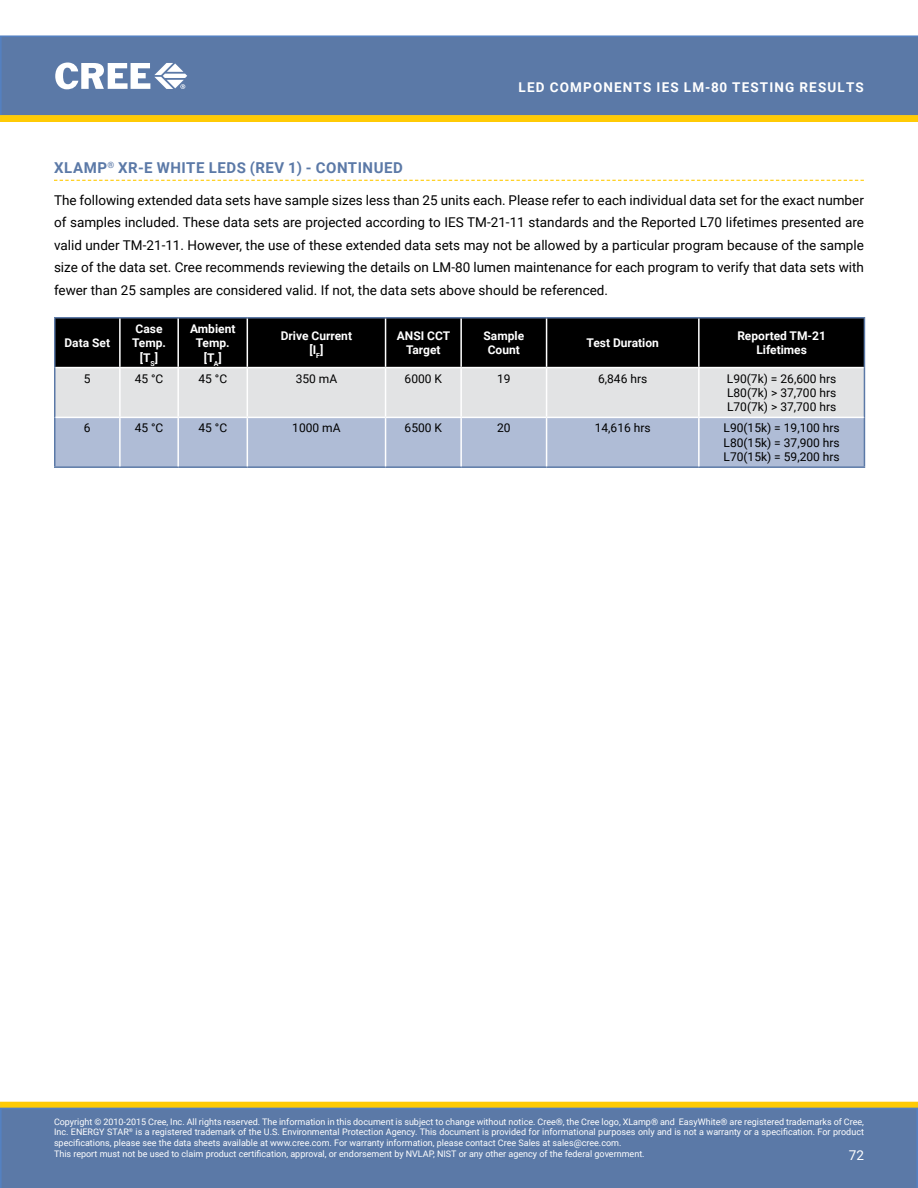
<style>
.page{position:relative;width:918px;height:1188px;background:#fff}
.page>*{position:absolute;margin:0;border:0;box-sizing:border-box;transform-origin:0 0}
.t1{font:700 15px "Roboto";letter-spacing:.035em;color:#5b79a7}
.t2{font:13.5px/22.5px "Roboto";color:#000;text-align:justify}
.t3{font:700 13.5px "Roboto";letter-spacing:.085em;color:#fff}
.t4{font:13.5px "Roboto";color:#fff}
.t5{font:12px/14.4px "Roboto";color:#000;text-align:justify}
.t6{font:700 12px/14.4px "Roboto";color:#fff;text-align:center}
.t7{font:9px/10.8px "Roboto";color:#fff}
</style>
<div class="page">
<div style="left:0;top:35px;width:918px;height:80px;background:#5b79a7"></div>
<div style="left:1px;top:1102px;width:916px;height:6px;background:#ffcb05"></div>
<div style="left:0;top:1102px;width:918px;height:6px;border:1px solid #fdca0b"></div>
<div style="left:0;top:1108px;width:918px;height:80px;background:#5b79a7"></div>
<svg style="left:0;top:115px;width:918px;height:7px;background:#fcc908"></svg>
<svg style="left:55px;top:63px;width:132px;height:26px"></svg>
<svg style="left:54px;top:180px;width:810px;height:1px"></svg>
<svg style="left:56px;top:319px;width:808px;height:147px;background:#878b94"></svg>
<hr style="left:54px;top:317px;width:66px;height:2px;background:#5b79a7">
<hr style="left:54px;top:319px;width:2px;height:49px;background:#5b79a7">
<hr style="left:120px;top:317px;width:58px;height:2px;background:#5b79a7">
<hr style="left:178px;top:317px;width:69px;height:2px;background:#5b79a7">
<hr style="left:247px;top:317px;width:139px;height:2px;background:#5b79a7">
<hr style="left:386px;top:317px;width:75px;height:2px;background:#5b79a7">
<hr style="left:461px;top:317px;width:86px;height:2px;background:#5b79a7">
<hr style="left:547px;top:317px;width:152px;height:2px;background:#5b79a7">
<hr style="left:699px;top:317px;width:166px;height:2px;background:#5b79a7">
<hr style="left:864px;top:319px;width:1px;height:49px;background:#5b79a7">
<hr style="left:54px;top:368px;width:2px;height:49px;background:#5b79a7">
<hr style="left:864px;top:368px;width:1px;height:49px;background:#5b79a7">
<hr style="left:54px;top:417px;width:2px;height:49px;background:#5b79a7">
<hr style="left:864px;top:417px;width:1px;height:49px;background:#5b79a7">
<hr style="left:54px;top:466px;width:66px;height:2px;background:#5b79a7">
<hr style="left:120px;top:466px;width:58px;height:2px;background:#5b79a7">
<hr style="left:178px;top:466px;width:69px;height:2px;background:#5b79a7">
<hr style="left:247px;top:466px;width:139px;height:2px;background:#5b79a7">
<hr style="left:386px;top:466px;width:75px;height:2px;background:#5b79a7">
<hr style="left:461px;top:466px;width:86px;height:2px;background:#5b79a7">
<hr style="left:547px;top:466px;width:152px;height:2px;background:#5b79a7">
<hr style="left:699px;top:466px;width:166px;height:2px;background:#5b79a7">
<hr style="left:119px;top:319px;width:2px;height:48px;background:#fff">
<hr style="left:177px;top:319px;width:2px;height:48px;background:#fff">
<hr style="left:247px;top:319px;width:1px;height:48px;background:#fff">
<hr style="left:385px;top:319px;width:1px;height:48px;background:#fff">
<hr style="left:119px;top:368px;width:2px;height:49px;background:#fff">
<hr style="left:177px;top:368px;width:2px;height:49px;background:#fff">
<hr style="left:247px;top:368px;width:1px;height:49px;background:#fff">
<hr style="left:385px;top:368px;width:1px;height:49px;background:#fff">
<hr style="left:119px;top:418px;width:2px;height:48px;background:#fff">
<hr style="left:177px;top:418px;width:2px;height:48px;background:#fff">
<hr style="left:247px;top:418px;width:1px;height:48px;background:#fff">
<hr style="left:385px;top:418px;width:1px;height:48px;background:#fff">
<hr style="left:460px;top:319px;width:2px;height:48px;background:#fff">
<hr style="left:546px;top:319px;width:1px;height:48px;background:#fff">
<hr style="left:698px;top:319px;width:2px;height:48px;background:#fff">
<hr style="left:56px;top:367px;width:64px;height:1px;background:#fff">
<hr style="left:120px;top:367px;width:58px;height:1px;background:#fff">
<hr style="left:178px;top:367px;width:69px;height:1px;background:#fff">
<hr style="left:247px;top:367px;width:139px;height:1px;background:#fff">
<hr style="left:386px;top:367px;width:75px;height:1px;background:#fff">
<hr style="left:461px;top:367px;width:86px;height:1px;background:#fff">
<hr style="left:460px;top:368px;width:2px;height:49px;background:#fff">
<hr style="left:547px;top:367px;width:152px;height:1px;background:#fff">
<hr style="left:546px;top:368px;width:1px;height:49px;background:#fff">
<hr style="left:699px;top:367px;width:165px;height:1px;background:#fff">
<hr style="left:698px;top:368px;width:2px;height:49px;background:#fff">
<hr style="left:56px;top:417px;width:64px;height:1px;background:#fff">
<hr style="left:120px;top:417px;width:58px;height:1px;background:#fff">
<hr style="left:178px;top:417px;width:69px;height:1px;background:#fff">
<hr style="left:247px;top:417px;width:139px;height:1px;background:#fff">
<hr style="left:386px;top:417px;width:75px;height:1px;background:#fff">
<hr style="left:461px;top:417px;width:86px;height:1px;background:#fff">
<hr style="left:460px;top:418px;width:2px;height:48px;background:#fff">
<hr style="left:547px;top:417px;width:152px;height:1px;background:#fff">
<hr style="left:546px;top:418px;width:1px;height:48px;background:#fff">
<hr style="left:699px;top:417px;width:165px;height:1px;background:#fff">
<hr style="left:698px;top:418px;width:2px;height:48px;background:#fff">
<h2 class="t3" style="left:519px;top:78px;width:347px">LED Components IES LM-80 Testing results</h2>
<h1 class="t1" style="left:54px;top:157px;width:136px">XLamp<sup>®</sup> XR-E White</h1>
<h1 class="t1" style="left:209px;top:157px;width:185px">LEDs (Rev 1) - Conti nued</h1>
<p class="t2" style="left:54px;top:188px;width:812px">The following extended data sets have sample sizes less than 25 units each. Please refer to each individual data set for the exact number of samples included. These data sets are projected according to IES TM-21-11 standards and the Reported L70 lifetimes presented are valid under TM-21-11. However, the use of these extended data sets may not be allowed by a particular program because of the sample size of the data set. Cree recommends reviewing the details on LM-80 lumen maintenance for each program to verify that data sets with fewer than 25 samples are considered valid. If not, the data sets above should be referenced.</p>
<h3 class="t6" style="left:65px;top:335px;width:47px">Data Set</h3>
<h3 class="t6" style="left:132px;top:321px;width:36px">Case<br>Temp. [T<sub>S</sub>]</h3>
<h3 class="t6" style="left:190px;top:321px;width:47px">Ambient<br>Temp. [T<sub>A</sub>]</h3>
<h3 class="t6" style="left:281px;top:328px;width:73px">Drive Current [I<sub>F</sub>]</h3>
<h3 class="t6" style="left:397px;top:328px;width:55px">ANSI CCT<br>Target</h3>
<h3 class="t6" style="left:484px;top:328px;width:42px">Sample<br>Count</h3>
<h3 class="t6" style="left:586px;top:335px;width:74px">Test Duration</h3>
<h3 class="t6" style="left:737px;top:328px;width:90px">Reported TM-21<br>Lifetimes</h3>
<h3 class="t5" style="left:84px;top:371px;width:8px">5</h3>
<h3 class="t5" style="left:135px;top:371px;width:30px">45 °C</h3>
<h3 class="t5" style="left:198px;top:371px;width:30px">45 °C</h3>
<h3 class="t5" style="left:296px;top:371px;width:43px">350 mA</h3>
<h3 class="t5" style="left:405px;top:371px;width:39px">6000 K</h3>
<h3 class="t5" style="left:497px;top:371px;width:15px">19</h3>
<h3 class="t5" style="left:598px;top:371px;width:51px">6,846 hrs</h3>
<h3 class="t5" style="left:727px;top:371px;width:111px">L90(7k) = 26,600 hrs L80(7k) &gt; 37,700 hrs L70(7k) &gt; 37,700 hrs</h3>
<h3 class="t5" style="left:84px;top:420px;width:8px">6</h3>
<h3 class="t5" style="left:135px;top:420px;width:30px">45 °C</h3>
<h3 class="t5" style="left:198px;top:420px;width:30px">45 °C</h3>
<h3 class="t5" style="left:292px;top:420px;width:50px">1000 mA</h3>
<h3 class="t5" style="left:405px;top:420px;width:39px">6500 K</h3>
<h3 class="t5" style="left:497px;top:420px;width:15px">20</h3>
<h3 class="t5" style="left:595px;top:420px;width:57px">14,616 hrs</h3>
<h3 class="t5" style="left:724px;top:420px;width:118px">L90(15k) = 19,100 hrs L80(15k) = 37,900 hrs L70(15k) = 59,200 hrs</h3>
<p class="t7" style="left:54px;top:1116px;width:811px">Copyright © 2010-2015 Cree, Inc. All rights reserved. The information in this document is subject to change without notice. Cree®, the Cree logo, XLamp® and EasyWhite® are registered trademarks of Cree, Inc. ENERGY STAR<sup>®</sup> is a registered trademark of the U.S. Environmental Protection Agency. This document is provided for informational purposes only and is not a warranty or a specification. For product specifications, please see the data sheets available at www.cree.com. For warranty information, please contact Cree Sales at sales@cree.com.<br>This report must not be used to claim product certification, approval, or endorsement by NVLAP, NIST or any other agency of the federal government.</p>
<h2 class="t4" style="left:849px;top:1145px;width:17px">72</h2>
</div>
